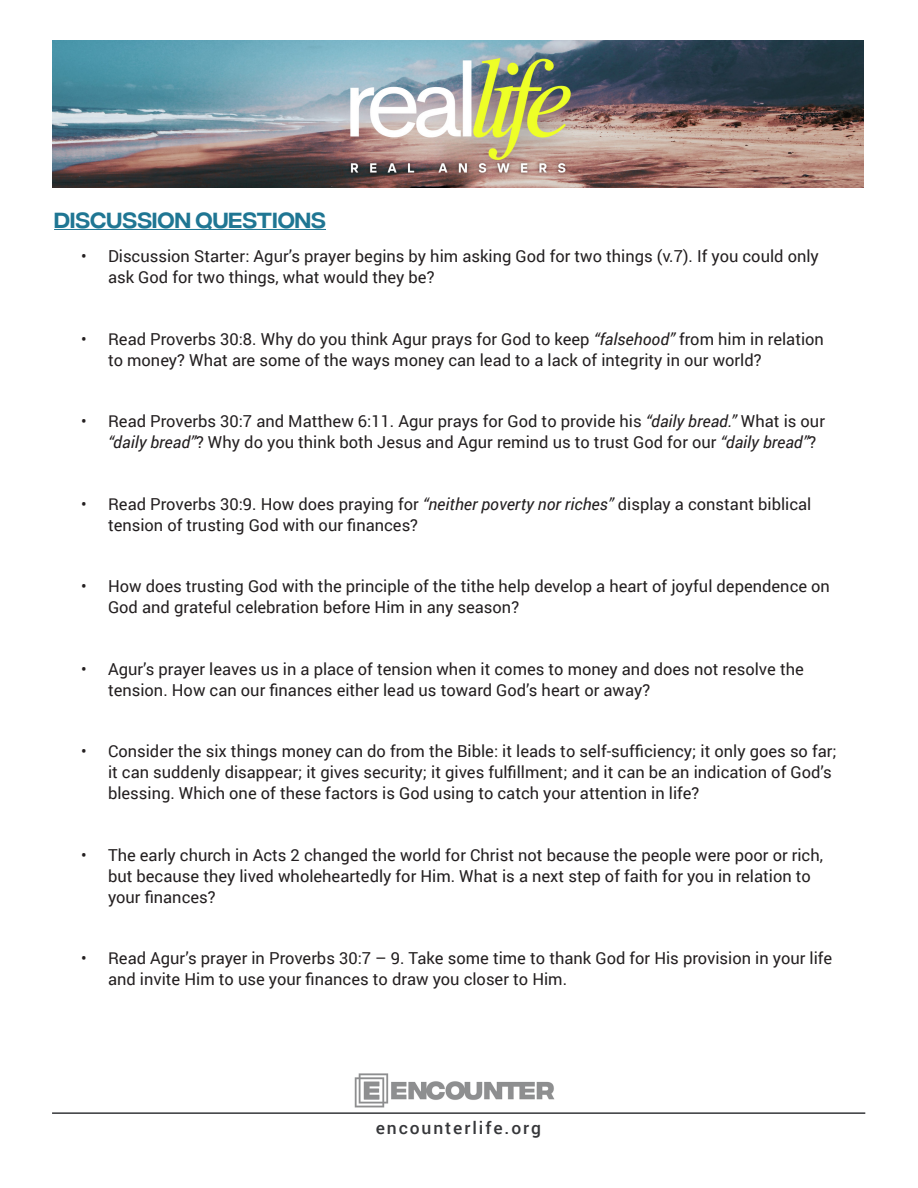
<style>
.page{position:relative;width:918px;height:1188px;background:#fff}
.page>*{position:absolute;margin:0;border:0;box-sizing:border-box;transform-origin:0 0}
.Message_-_section_names{font:21.9px "Integral CF";letter-spacing:.01em;color:#1f7693;scale:.96 1}
.t1{font:500 17.1px "Roboto";letter-spacing:.11em;color:#36373a}
.t2{font:16.5px/21px "Roboto";color:#231f20}
.s1{font-style:italic}
</style>
<div class="page">
<img style="left:53px;top:40px;width:811px;height:148px">
<hr style="left:52px;top:1112px;width:813px;height:2px;background:#36373a">
<img style="left:354px;top:1073px;width:201px;height:35px">
<hr style="left:54px;top:229px;width:272px;height:1px;background:#1f7693">
<p class="Message_-_section_names" style="left:54px;top:208px;width:285px">DISCUSSION QUESTIONS</p>
<p class="t2" style="left:108px;top:245px;width:712px;text-indent:-27px">• Discussion Starter: Agur’s prayer begins by him asking God for two things (v.7). If you could only ask God for two things, what would they be?</p>
<p class="t2" style="left:108px;top:328px;width:717px;text-indent:-27px">• Read Proverbs 30:8. Why do you think Agur prays for God to keep <span class="s1">“falsehood”</span> from him in relation to money? What are some of the ways money can lead to a lack of integrity in our world?</p>
<p class="t2" style="left:108px;top:410px;width:719px;text-indent:-27px">• Read Proverbs 30:7 and Matthew 6:11. Agur prays for God to provide his <span class="s1">“daily bread.”</span> What is our <span class="s1">“daily bread”</span>? Why do you think both Jesus and Agur remind us to trust God for our <span class="s1">“daily bread”</span>?</p>
<p class="t2" style="left:108px;top:493px;width:705px;text-indent:-27px">• Read Proverbs 30:9. How does praying for <span class="s1">“neither poverty nor riches”</span> display a constant biblical tension of trusting God with our finances?</p>
<p class="t2" style="left:108px;top:575px;width:724px;text-indent:-27px">• How does trusting God with the principle of the tithe help develop a heart of joyful dependence on<br>God and grateful celebration before Him in any season?</p>
<p class="t2" style="left:108px;top:658px;width:697px;text-indent:-27px">• Agur’s prayer leaves us in a place of tension when it comes to money and does not resolve the tension. How can our finances either lead us toward God’s heart or away?</p>
<p class="t2" style="left:108px;top:740px;width:730px;text-indent:-27px">• Consider the six things money can do from the Bible: it leads to self-sufficiency; it only goes so far; it can suddenly disappear; it gives security; it gives fulfillment; and it can be an indication of God’s blessing. Which one of these factors is God using to catch your attention in life?</p>
<p class="t2" style="left:108px;top:844px;width:717px;text-indent:-27px">• The early church in Acts 2 changed the world for Christ not because the people were poor or rich, but because they lived wholeheartedly for Him. What is a next step of faith for you in relation to your finances?</p>
<p class="t2" style="left:108px;top:947px;width:726px;text-indent:-27px">• Read Agur’s prayer in Proverbs 30:7 – 9. Take some time to thank God for His provision in your life and invite Him to use your finances to draw you closer to Him.</p>
<p class="t1" style="left:376px;top:1116px;width:167px">encounterlife.org</p>
</div>
